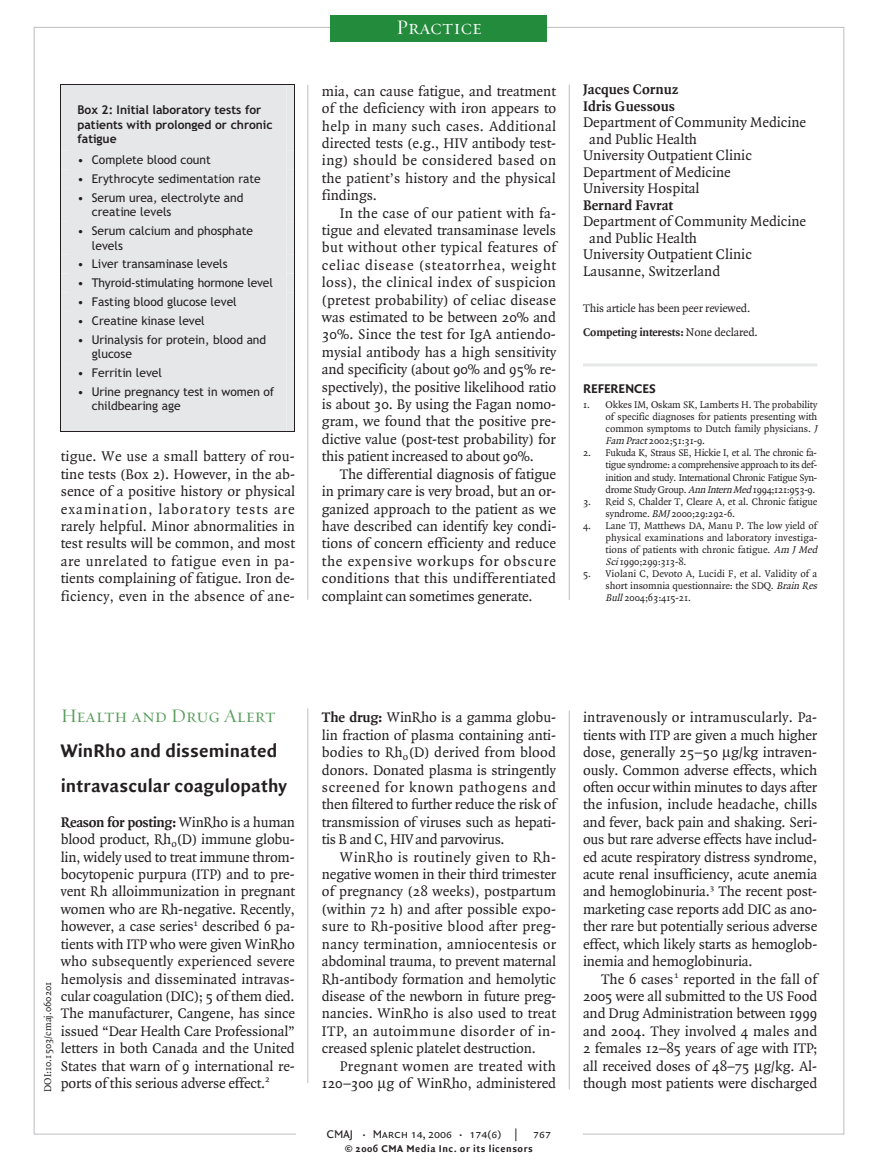
<style>
.page{position:relative;width:878px;height:1175px;background:#fff}
.page>*{position:absolute;margin:0;border:0;box-sizing:border-box;transform-origin:0 0}
.t1{font:21px "Requiem Display HTF Small Caps";letter-spacing:.005em;color:#fff}
.t2{font:700 19.5px/34.8px "Quadraat Sans";letter-spacing:.005em;color:#231f20}
.t3{font:19.5px "Requiem Display HTF Small Caps";color:#549b58}
.t4{font:15px/17.4px "Quadraat";color:#231f20;text-align:justify}
.t5{font:15px/17.4px "Quadraat";letter-spacing:.025em;color:#231f20;text-align:right}
.t6{font:700 15px/16.5px "Quadraat";color:#231f20}
.t7{font:700 13.5px "Quadraat Sans";letter-spacing:-.01em;color:#231f20}
.t8{font:12px/14.2px "Trebuchet MSPS";color:#231f20}
.t9{font:700 12px/14.2px "Trebuchet MSPS";color:#231f20}
.t10{font:700 12px "Quadraat";letter-spacing:-.01em;color:#231f20}
.t11{font:12px "Quadraat";letter-spacing:-.01em;color:#231f20}
.t12{font:12px "Quadraat Sans Caps";color:#231f20}
.t13{font:10.5px/12px "Quadraat";letter-spacing:-.005em;color:#231f20}
.t14{font:700 10.5px "Quadraat Sans";letter-spacing:.05em;color:#231f20}
.s1{font-weight:400}
.s2{font-style:italic}
.s3{font-weight:700}
.s4{font-size:9px}
</style>
<div class="page">
<hr style="left:583px;top:363px;width:234px;height:3px;background:#e6e7e9">
<hr style="left:569px;top:85px;width:1px;height:515px;background:#bcbdc0">
<hr style="left:307px;top:85px;width:1px;height:515px;background:#bcbdc0">
<div style="left:331px;top:15px;width:216px;height:26px;background:#238b3c"></div>
<div style="left:60px;top:84px;width:235px;height:348px;background:#e6e7e9"></div>
<hr style="left:569px;top:710px;width:1px;height:379px;background:#bcbdc0">
<hr style="left:307px;top:708px;width:1px;height:375px;background:#bcbdc0">
<p class="t9" style="left:77px;top:104px;width:197px">Box 2: Initia laboratory tests for patients with prolonged or chronic fatigue</p>
<p class="t8" style="left:77px;top:154px;width:135px">• Complete blood count</p>
<p class="t8" style="left:77px;top:173px;width:185px">• Erythrocyte sedimentation rate</p>
<p class="t8" style="left:92px;top:192px;width:153px;text-indent:-14px">• Serum urea, electrolyte and creatine levels</p>
<p class="t8" style="left:95px;top:225px;width:159px;text-indent:-18px">• Serum calcium and phosphate evels</p>
<p class="t8" style="left:77px;top:258px;width:152px">• Liver transaminase levels</p>
<p class="t8" style="left:77px;top:277px;width:197px">• Thyroid-stimulating hormone level</p>
<p class="t8" style="left:77px;top:296px;width:161px">• Fasting blood glucose level</p>
<p class="t8" style="left:77px;top:315px;width:129px">• Creatine kinase level</p>
<p class="t8" style="left:92px;top:334px;width:176px;text-indent:-14px">• Urinalysis for protein, blood and glucose</p>
<p class="t8" style="left:77px;top:367px;width:86px">• Ferritin level</p>
<p class="t8" style="left:92px;top:386px;width:184px;text-indent:-14px">• Urine pregnancy test in women of childbearing age</p>
<p class="t4" style="left:61px;top:448px;width:236px">tigue. We use a small battery of rou&shy;tine tests (Box 2). However, in the ab&shy;sence of a positive history or physical examination, laboratory tests are rarely helpful. Minor abnormalities in test results will be common, and most are unrelated to fatigue even in pa&shy;tients complaining of fatigue. Iron de&shy;ficiency, even in the absence of ane-</p>
<h1 class="t1" style="left:396px;top:15px;width:87px">Practice</h1>
<p class="t4" style="left:322px;top:83px;width:236px">mia, can cause fatigue, and treatment of the deficiency with iron appears to help in many such cases. Additional directed tests (e.g., HIV antibody test&shy;ing) should be considered based on the patient’s history and the physical findings.</p>
<p class="t4" style="left:322px;top:204px;width:236px;text-indent:18px">In the case of our patient with fa&shy;tigue and elevated transaminase levels but without other typical features of celiac disease (steatorrhea, weight loss), the clinical index of suspicion (pretest probability) of celiac disease was estimated to be between 20% and 30%. Since the test for IgA antiendo&shy;mysial antibody has a high sensitivity and specificity (about 90% and 95% re&shy;spectively), the positive likelihood ratio is about 30. By using the Fagan nomo&shy;gram, we found that the positive pre&shy;dictive value (post-test probability) for this patient increased to about 90%.</p>
<p class="t4" style="left:322px;top:465px;width:236px;text-indent:18px">The differential diagnosis of fatigue in primary care is very broad, but an or&shy;ganized approach to the patient as we have described can identify key condi&shy;tions of concern efficienty and reduce the expensive workups for obscure conditions that this undifferentiated complaint can sometimes generate.</p>
<p class="t6" style="left:583px;top:82px;width:97px">Jacques Cornuz<br>Idris Guessous</p>
<p class="t4" style="left:583px;top:114px;width:224px">Department of Community Medicine</p>
<p class="t4" style="left:589px;top:131px;width:109px">and Public Health</p>
<p class="t4" style="left:583px;top:147px;width:170px">University Outpatient Clinic</p>
<p class="t4" style="left:583px;top:164px;width:149px">Department of Medicine</p>
<p class="t4" style="left:583px;top:180px;width:118px">University Hospital</p>
<p class="t6" style="left:583px;top:197px;width:92px">Bernard Favrat</p>
<p class="t4" style="left:583px;top:213px;width:224px">Department of Community Medicine</p>
<p class="t4" style="left:589px;top:230px;width:109px">and Public Health</p>
<p class="t4" style="left:583px;top:246px;width:170px">University Outpatient Clinic</p>
<p class="t4" style="left:583px;top:263px;width:139px">Lausanne, Switzerland</p>
<p class="t11" style="left:583px;top:302px;width:169px">This article has been peer reviewed.</p>
<p class="t10" style="left:583px;top:327px;width:176px">Competing interests: <span class="s1">None declared.</span></p>
<p class="t7" style="left:583px;top:381px;width:74px">REFERENCES</p>
<p class="t13" style="left:605px;top:399px;width:213px;text-align:justify;text-indent:-22px">1. Okkes IM, Oskam SK, Lamberts H. The probability of specific diagnoses for patients presenting with common symptoms to Dutch family physicians. <span class="s2">J Fam Pract</span>2002;51:31-9.</p>
<p class="t13" style="left:605px;top:447px;width:213px;text-align:justify;text-indent:-22px">2. Fukuda K, Straus SE, Hickie I, et al. The chronic fa&shy;tigue syndrome: a comprehensive approach to its def&shy;inition and study. International Chronic Fatigue Syn&shy;drome Study Group. <span class="s2">Ann Intern Med</span>1994;121:953-9.</p>
<p class="t13" style="left:605px;top:495px;width:213px;text-indent:-23px">3. Reid S, Chalder T, Cleare A, et al. Chronic fatigue syndrome. <span class="s2">BMJ</span> 2000;29:292-6.</p>
<p class="t13" style="left:605px;top:519px;width:215px;text-indent:-22px">4. Lane TJ, Matthews DA, Manu P. The low yield of physical examinations and laboratory investiga&shy;tions of patients with chronic fatigue. <span class="s2">Am J Med Sci</span>1990;299:313-8.</p>
<p class="t13" style="left:605px;top:567px;width:215px;text-indent:-22px">5. Violani C, Devoto A, Lucidi F, et al. Validity of a short insomnia questionnaire: the SDQ. <span class="s2">Brain Res<br>Bull</span>2004;63:415-21.</p>
<h2 class="t3" style="left:61px;top:704px;width:216px">Health and Drug Alert</h2>
<h2 class="t2" style="left:61px;top:733px;width:228px">WinRho and disseminated intravascular coagulopathy</h2>
<p class="t4" style="left:61px;top:813px;width:236px"><span class="s3">Reason for posting:</span> WinRho is a human blood product, Rh<sub>o</sub>(D) immune globu&shy;lin, widely used to treat immune throm&shy;bocytopenic purpura (ITP) and to pre&shy;vent Rh alloimmunization in pregnant women who are Rh-negative. Recently, however, a case series<sup>1</sup> described 6 pa&shy;tients with ITP who were given WinRho who subsequently experienced severe hemolysis and disseminated intravas&shy;cular coagulation (DIC); 5 of them died.<br>The manufacturer, Cangene, has since issued “Dear Health Care Professional” letters in both Canada and the United States that warn of 9 international re&shy;ports of this serious adverse effect.<sup>2</sup></p>
<p class="t13" style="left:42px;top:1091px;width:111px;rotate:-90deg">DOI:10.1503/cmaj.060201</p>
<p class="t4" style="left:322px;top:709px;width:236px"><span class="s3">The drug:</span> WinRho is a gamma globu&shy;lin fraction of plasma containing anti&shy;bodies to Rh<sub>o</sub>(D) derived from blood donors. Donated plasma is stringently screened for known pathogens and then filtered to further reduce the risk of transmission of viruses such as hepati&shy;tis B and C, HIV and parvovirus.</p>
<p class="t4" style="left:322px;top:848px;width:236px;text-indent:18px">WinRho is routinely given to Rh&shy;negative women in their third trimester of pregnancy (28 weeks), postpartum (within 72 h) and after possible expo&shy;sure to Rh-positive blood after preg&shy;nancy termination, amniocentesis or abdominal trauma, to prevent maternal Rh-antibody formation and hemolytic disease of the newborn in future preg&shy;nancies. WinRho is also used to treat ITP, an autoimmune disorder of in&shy;creased splenic platelet destruction.</p>
<p class="t5" style="left:322px;top:1057px;width:236px">Pregnant women are treated with<br>120–300 g of WinRho, administered</p>
<p class="t12" style="left:327px;top:1127px;width:226px">CMAJ <span class="s4">•</span> March 14, 2006 <span class="s4">•</span> 174(6) | 767</p>
<p class="t14" style="left:345px;top:1142px;width:189px">© 2006 CMA Media Inc. or its licensors</p>
<p class="t4" style="left:583px;top:709px;width:236px">intravenously or intramuscularly. Pa&shy;tients with ITP are given a much higher dose, generally 25–50 g/kg intraven&shy;ously. Common adverse effects, which often occur within minutes to days after the infusion, include headache, chills and fever, back pain and shaking. Seri&shy;ous but rare adverse effects have includ&shy;ed acute respiratory distress syndrome, acute renal insufficiency, acute anemia and hemoglobinuria.<sup>3</sup> The recent post&shy;marketing case reports add DIC as ano&shy;ther rare but potentially serious adverse effect, which likely starts as hemoglob&shy;inemia and hemoglobinuria.</p>
<p class="t4" style="left:583px;top:970px;width:236px;text-indent:18px">The 6 cases<sup>1</sup> reported in the fall of 2005 were all submitted to the US Food and Drug Administration between 1999 and 2004. They involved 4 males and 2 females 12–85 years of age with ITP; all received doses of 48–75 g/kg. Al&shy;though most patients were discharged</p>
</div>
